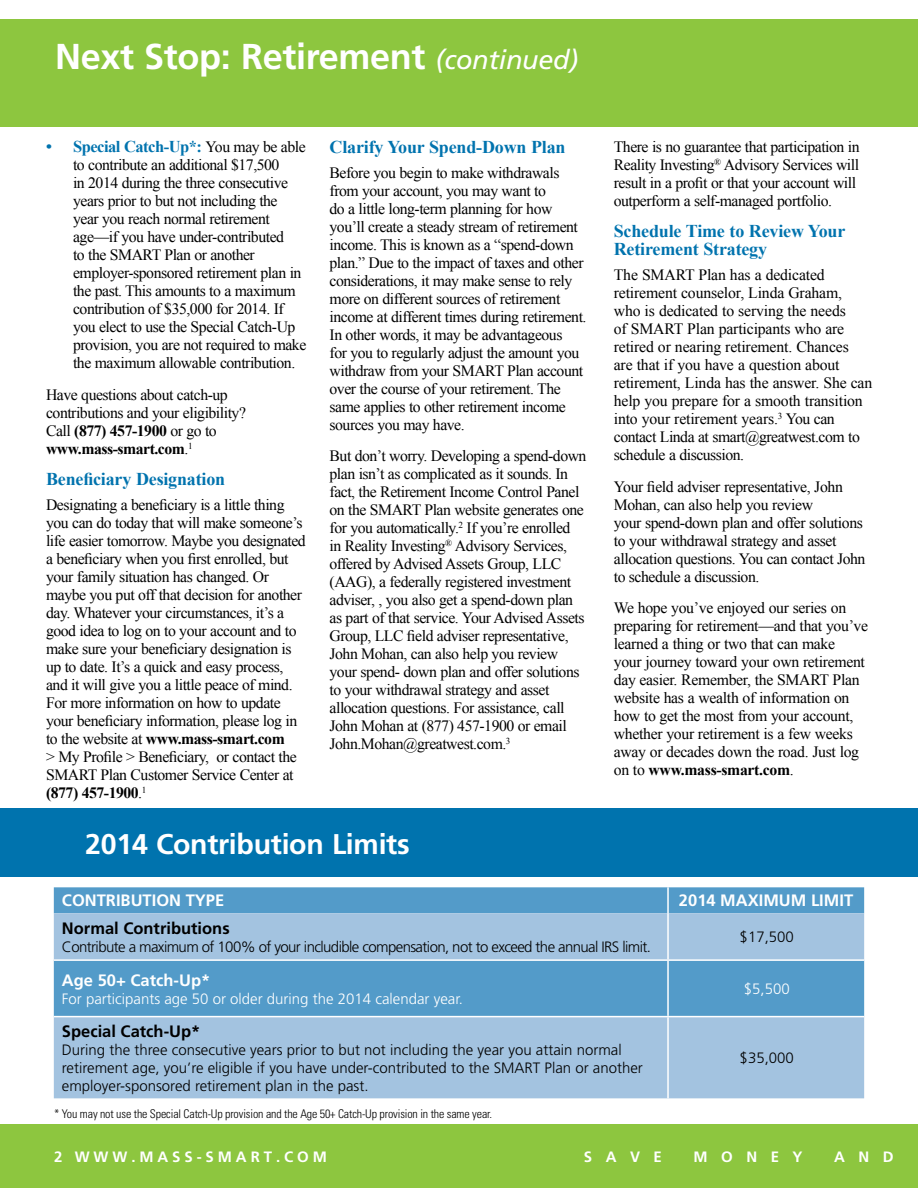
<style>
.page{position:relative;width:918px;height:1188px;background:#fff}
.page>*{position:absolute;margin:0;border:0;box-sizing:border-box;transform-origin:0 0}
.t1{font:700 36px "Frutiger LT Std";letter-spacing:-.01em;color:#fff}
.t2{font:700 28.5px "Frutiger LT Std";letter-spacing:-.01em;color:#fff}
.t3{font:700 18px/18px "Times New Roman";letter-spacing:-.01em;color:#0073ae}
.t4{font:700 16.5px "Frutiger LT Std";color:#fff}
.t5{font:700 16.5px "Frutiger LT Std";color:#000}
.t6{font:700 16.5px "Times New Roman";letter-spacing:-.03em;color:#0073ae}
.t7{font:15.75px/18px "Times New Roman";letter-spacing:-.03em;color:#000}
.t8{font:15.75px/18px "Times New Roman";letter-spacing:-.01em;color:#000}
.t9{font:300 15px/18px "Frutiger LT Std";color:#000}
.t10{font:300 15px "Frutiger LT Std";letter-spacing:-.04em;color:#000}
.t11{font:300 15px "Frutiger LT Std";color:#fff}
.t12{font:700 15px "Frutiger LT Std";letter-spacing:.26em;color:#fff}
.t13{font:300 condensed 12px "Univers LT Std";letter-spacing:-.01em;color:#000}
.s1{font-weight:400;font-style:italic;font-size:27px}
.s2{font-weight:400;font-size:15.75px;color:#000}
.s3{font-weight:700}
</style>
<div class="page">
<div style="left:0;top:20px;width:918px;height:108px;background:#8dc63f"></div>
<div style="left:0;top:1124px;width:918px;height:64px;background:#8dc63f"></div>
<div style="left:0;top:808px;width:918px;height:69px;background:#0073ae"></div>
<div style="left:54px;top:887px;width:810px;height:26px;background:#539bc9"></div>
<svg style="left:54px;top:913px;width:810px;height:185px;background:#8bb7d9"></svg>
<hr style="left:667px;top:913px;width:2px;height:46px;background:#fff">
<hr style="left:54px;top:959px;width:614px;height:2px;background:#fff">
<hr style="left:668px;top:959px;width:196px;height:2px;background:#fff">
<hr style="left:667px;top:961px;width:2px;height:55px;background:#fff">
<hr style="left:54px;top:1016px;width:614px;height:1px;background:#fff">
<hr style="left:668px;top:1016px;width:196px;height:1px;background:#fff">
<hr style="left:667px;top:1017px;width:2px;height:81px;background:#fff">
<hr style="left:667px;top:887px;width:2px;height:26px;background:#fff">
<h1 class="t1" style="left:55px;top:35px;width:525px">Next Stop: Retirement <span class="s1">(continued)</span></h1>
<p class="t6" style="left:46px;top:136px;width:261px">• Special Catch-Up*: <span class="s2">You may be able</span></p>
<p class="t7" style="left:73px;top:156px;width:235px">to contribute an additional $17,500<br>in 2014 during the three consecutive years prior to but not including the year you reach normal retirement age—if you have under-contributed<br>to the SMART Plan or another employer-sponsored retirement plan in the past. This amounts to a maximum contribution of $35,000 for 2014. If you elect to use the Special Catch-Up provision, you are not required to make the maximum allowable contribution.</p>
<p class="t7" style="left:46px;top:385px;width:201px">Have questions about catch-up contributions and your eligibility?<br>Call <span class="s3">(877) 457-1900</span> or go to <span class="s3">www.mass-smart.com</span>.<sup>1</sup></p>
<p class="t3" style="left:46px;top:470px;width:181px">Beneficiary Designation</p>
<p class="t7" style="left:46px;top:496px;width:261px">Designating a beneficiary is a little thing you can do today that will make someone’s life easier tomorrow. Maybe you designated a beneficiary when you first enrolled, but your family situation has changed. Or maybe you put off that decision for another day. Whatever your circumstances, it’s a good idea to log on to your account and to make sure your beneficiary designation is up to date. It’s a quick and easy process, and it will give you a little peace of mind.<br>For more information on how to update your beneficiary information, please log in to the website at <span class="s3">www.mass-smart.com<br></span>&gt; My Profile &gt; Beneficiary, or contact the SMART Plan Customer Service Center at <span class="s3">(877) 457-1900</span>.<sup>1</sup></p>
<p class="t3" style="left:330px;top:138px;width:238px">Clarify Your Spend-Down Plan</p>
<p class="t7" style="left:330px;top:163px;width:258px">Before you begin to make withdrawals from your account, you may want to<br>do a little long-term planning for how you’ll create a steady stream of retirement income. This is known as a “spend-down plan.” Due to the impact of taxes and other considerations, it may make sense to rely more on different sources of retirement income at different times during retirement.<br>In other words, it may be advantageous<br>for you to regularly adjust the amount you withdraw from your SMART Plan account over the course of your retirement. The same applies to other retirement income sources you may have.</p>
<p class="t7" style="left:330px;top:447px;width:258px">But don’t worry. Developing a spend-down plan isn’t as complicated as it sounds. In fact, the Retirement Income Control Panel on the SMART Plan website generates one for you automatically.<sup>2</sup> If you’re enrolled<br>in Reality Investing<sup>®</sup> Advisory Services, offered by Advised Assets Group, LLC (AAG), a federally registered investment adviser, , you also get a spend-down plan as part of that service. Your Advised Assets Group, LLC field adviser representative, John Mohan, can also help you review your spend- down plan and offer solutions to your withdrawal strategy and asset allocation questions. For assistance, call John Mohan at (877) 457-1900 or email John.Mohan@greatwest.com.<sup>3</sup></p>
<h2 class="t2" style="left:85px;top:827px;width:326px">2014 Contribution Limits</h2>
<p class="t7" style="left:614px;top:137px;width:247px">There is no guarantee that participation in Reality Investing<sup>®</sup> Advisory Services will result in a profit or that your account will outperform a self-managed portfolio.</p>
<p class="t3" style="left:614px;top:222px;width:233px">Schedule Time to Review Your<br>Retirement Strategy</p>
<p class="t8" style="left:614px;top:266px;width:260px">The SMART Plan has a dedicated retirement counselor, Linda Graham, who is dedicated to serving the needs<br>of SMART Plan participants who are retired or nearing retirement. Chances<br>are that if you have a question about retirement, Linda has the answer. She can help you prepare for a smooth transition into your retirement years.<sup>3</sup> You can contact Linda at smart@greatwest.com to schedule a discussion.</p>
<p class="t7" style="left:614px;top:477px;width:253px">Your field adviser representative, John Mohan, can also help you review<br>your spend-down plan and offer solutions to your withdrawal strategy and asset allocation questions. You can contact John to schedule a discussion.</p>
<p class="t7" style="left:614px;top:599px;width:256px">We hope you’ve enjoyed our series on preparing for retirement—and that you’ve learned a thing or two that can make<br>your journey toward your own retirement day easier. Remember, the SMART Plan website has a wealth of information on how to get the most from your account, whether your retirement is a few weeks away or decades down the road. Just log on to <span class="s3">www.mass-smart.com</span>.</p>
<p class="t4" style="left:62px;top:891px;width:164px">Contribution Type</p>
<p class="t4" style="left:679px;top:891px;width:176px">2014 Maximum limit</p>
<p class="t5" style="left:62px;top:918px;width:169px">Normal Contributions</p>
<p class="t10" style="left:62px;top:938px;width:591px">Contribute a maximum of 100% of your includible compensation, not to exceed the annual IRS limit.</p>
<p class="t9" style="left:740px;top:928px;width:56px">$17,500</p>
<p class="t4" style="left:62px;top:970px;width:150px">Age 50+ Catch-Up*</p>
<p class="t11" style="left:62px;top:990px;width:403px">For participants age 50 or older during the 2014 calendar year.</p>
<p class="t11" style="left:744px;top:980px;width:47px">$5,500</p>
<p class="t5" style="left:62px;top:1021px;width:140px">Special Catch-Up*</p>
<p class="t9" style="left:62px;top:1041px;width:583px">During the three consecutive years prior to but not including the year you attain normal retirement age, you’re eligible if you have under-contributed to the SMART Plan or another employer-sponsored retirement plan in the past.</p>
<p class="t9" style="left:740px;top:1049px;width:56px">$35,000</p>
<p class="t13" style="left:54px;top:1106px;width:440px">* You may not use the Special Catch-Up provision and the Age 50+ Catch-Up provision in the same year.</p>
<p class="t12" style="left:54px;top:1148px;width:274px">2 www.mass-smart.c om</p>
<p class="t12" style="left:584px;top:1148px;width:17px">SA</p>
<p class="t12" style="left:630px;top:1148px;width:31px">V E</p>
<p class="t12" style="left:694px;top:1148px;width:22px">MONE</p>
<p class="t12" style="left:793px;top:1148px;width:12px">Y</p>
<p class="t12" style="left:834px;top:1148px;width:18px">AN</p>
<p class="t12" style="left:883px;top:1148px;width:12px">D</p>
</div>
